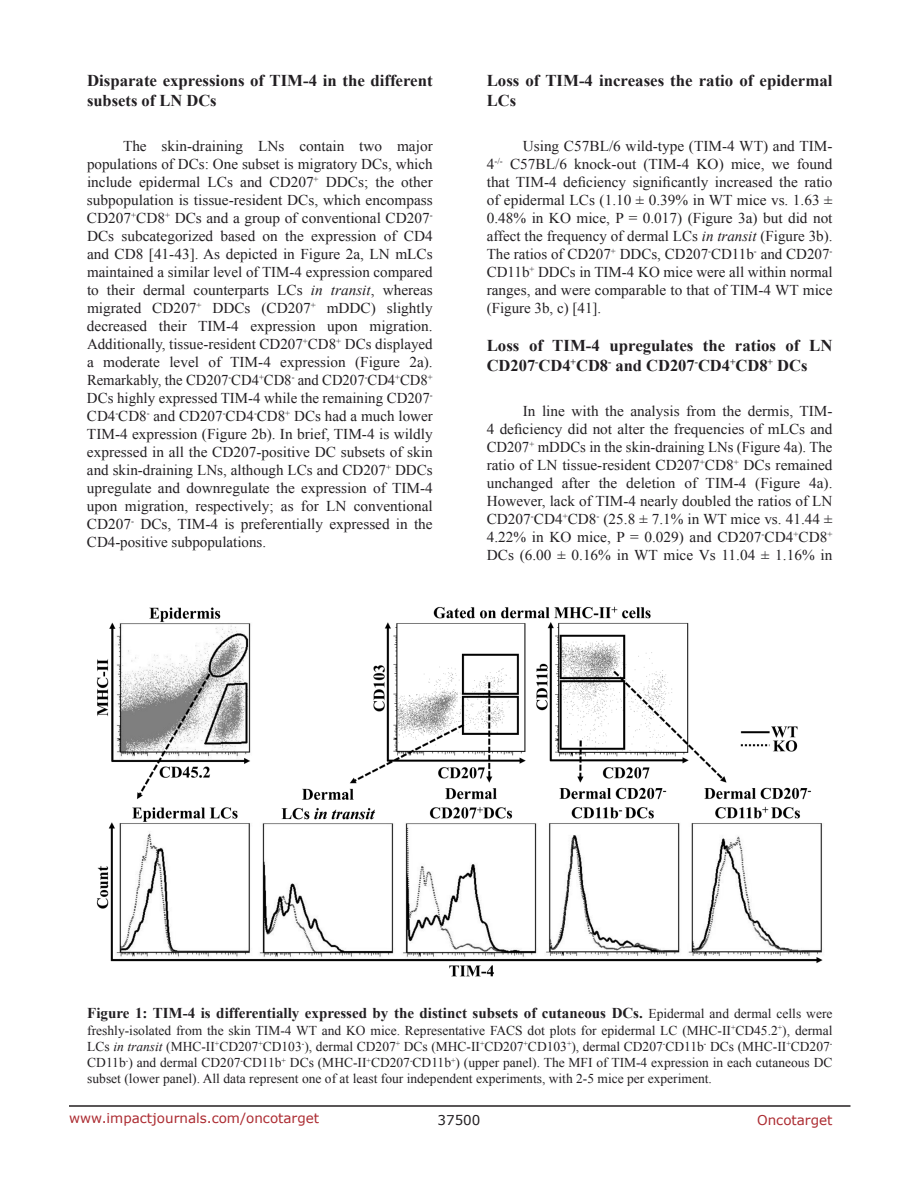
<style>
.page{position:relative;width:918px;height:1188px;background:#fff}
.page>*{position:absolute;margin:0;border:0;box-sizing:border-box;transform-origin:0 0}
.t1{font:700 16.5px/19.8px "Times New Roman";color:#221f22}
.t2{font:15px/18px "Times New Roman";color:#221f22;text-align:justify}
.t3{font:700 15px "Times New Roman";color:#221f22}
.t4{font:13.5px/16.2px "Times New Roman";color:#221f22;text-align:justify}
.t5{font:13.5px "Verdana";color:#ac2b31}
.t6{font:13.5px "Verdana";color:#221f22}
.s1{font-style:italic}
.s2{font-weight:400;font-size:13.5px}
</style>
<div class="page">
<hr style="left:69px;top:1105px;width:781px;height:2px;background:#231f20">
<img style="left:96px;top:606px;width:727px;height:371px">
<p class="t1" style="left:87px;top:70px;width:347px">Disparate expressions of TIM-4 in the different subsets of LN DCs</p>
<p class="t2" style="left:87px;top:137px;width:347px;text-indent:36px">The skin-draining LNs contain two major populations of DCs: One subset is migratory DCs, which include epidermal LCs and CD207<sup>+</sup> DDCs; the other subpopulation is tissue-resident DCs, which encompass CD207<sup>+</sup>CD8<sup>+</sup> DCs and a group of conventional CD207<sup>- </sup>DCs subcategorized based on the expression of CD4 and CD8 [41-43]. As depicted in Figure 2a, LN mLCs maintained a similar level of TIM-4 expression compared to their dermal counterparts LCs <span class="s1">in transit</span>, whereas migrated CD207<sup>+</sup> DDCs (CD207<sup>+</sup> mDDC) slightly decreased their TIM-4 expression upon migration.<br>Additionally, tissue-resident CD207<sup>+</sup>CD8<sup>+</sup> DCs displayed a moderate level of TIM-4 expression (Figure 2a).<br>Remarkably, the CD207<sup>-</sup>CD4<sup>+</sup>CD8<sup>-</sup> and CD207<sup>-</sup>CD4<sup>+</sup>CD8<sup>+ </sup>DCs highly expressed TIM-4 while the remaining CD207<sup>- </sup>CD4<sup>-</sup>CD8<sup>-</sup> and CD207<sup>-</sup>CD4<sup>-</sup>CD8<sup>+</sup> DCs had a much lower TIM-4 expression (Figure 2b). In brief, TIM-4 is wildly expressed in all the CD207-positive DC subsets of skin and skin-draining LNs, although LCs and CD207<sup>+</sup> DDCs upregulate and downregulate the expression of TIM-4 upon migration, respectively; as for LN conventional CD207<sup>-</sup> DCs, TIM-4 is preferentially expressed in the CD4-positive subpopulations.</p>
<p class="t1" style="left:487px;top:70px;width:347px">Loss of TIM-4 increases the ratio of epidermal<br>LC s</p>
<p class="t2" style="left:487px;top:137px;width:347px;text-indent:36px">Using C57BL/6 wild-type (TIM-4 WT) and TIM-4<sup>-/-</sup> C57BL/6 knock-out (TIM-4 KO) mice, we found that TIM-4 deficiency significantly increased the ratio of epidermal LCs (1.10 ± 0.39% in WT mice vs. 1.63 ± 0.48% in KO mice, P = 0.017) (Figure 3a) but did not affect the frequency of dermal LCs <span class="s1">in transit</span> (Figure 3b).<br>The ratios of CD207<sup>+</sup> DDCs, CD207<sup>-</sup>CD11b<sup>-</sup> and CD207<sup>- </sup>CD11b<sup>+</sup> DDCs in TIM-4 KO mice were all within normal ranges, and were comparable to that of TIM-4 WT mice (Figure 3b, c) [41].</p>
<p class="t1" style="left:487px;top:335px;width:335px">Loss of TIM-4 upregulates the ratios of LN<br>CD207<sup>-</sup>CD4<sup>+</sup>CD8<sup>-</sup> and CD207<sup>-</sup>CD4<sup>+</sup>CD8<sup>+</sup> DCs</p>
<p class="t2" style="left:487px;top:401px;width:347px;text-indent:36px">In line with the analysis from the dermis, TIM-4 deficiency did not alter the frequencies of mLCs and CD207<sup>+</sup> mDDCs in the skin-draining LNs (Figure 4a). The ratio of LN tissue-resident CD207<sup>+</sup>CD8<sup>+</sup> DCs remained unchanged after the deletion of TIM-4 (Figure 4a).<br>However, lack of TIM-4 nearly doubled the ratios of LN CD207<sup>-</sup>CD4<sup>+</sup>CD8<sup>-</sup> (25.8 ± 7.1% in WT mice vs. 41.44 ± 4.22% in KO mice, P = 0.029) and CD207<sup>-</sup>CD4<sup>+</sup>CD8<sup>+ </sup>DCs (6.00 ± 0.16% in WT mice Vs 11.04 ± 1.16% in</p>
<p class="t3" style="left:87px;top:1003px;width:747px">Figure 1: TIM-4 is differentially expressed by the distinct subsets of cutaneous DC s. <span class="s2">Epidermal and dermal cells were</span></p>
<p class="t4" style="left:87px;top:1022px;width:747px">freshly-isolated from the skin TIM-4 WT and KO mice. Representative FACS dot plots for epidermal LC (MHC-II<sup>+</sup>CD45.2<sup>+</sup>), dermal LCs <span class="s1">in transit</span> (MHC-II<sup>+</sup>CD207<sup>+</sup>CD103<sup>-</sup>), dermal CD207<sup>+</sup> DCs (MHC-II<sup>+</sup>CD207<sup>+</sup>CD103<sup>+</sup>), dermal CD207<sup>-</sup>CD11b<sup>-</sup> DCs (MHC-II<sup>+</sup>CD207<sup>- </sup>CD11b<sup>-</sup>) and dermal CD207<sup>-</sup>CD11b<sup>+</sup> DCs (MHC-II<sup>+</sup>CD207<sup>-</sup>CD11b<sup>+</sup>) (upper panel). The MFI of TIM-4 expression in each cutaneous DC subset (lower panel). All data represent one of at least four independent experiments, with 2-5 mice per experiment.</p>
<p class="t5" style="left:69px;top:1109px;width:252px">www.impactjournals.com/oncotarget</p>
<p class="t6" style="left:438px;top:1111px;width:44px">37500</p>
<p class="t5" style="left:757px;top:1111px;width:77px">Oncotarget</p>
</div>
